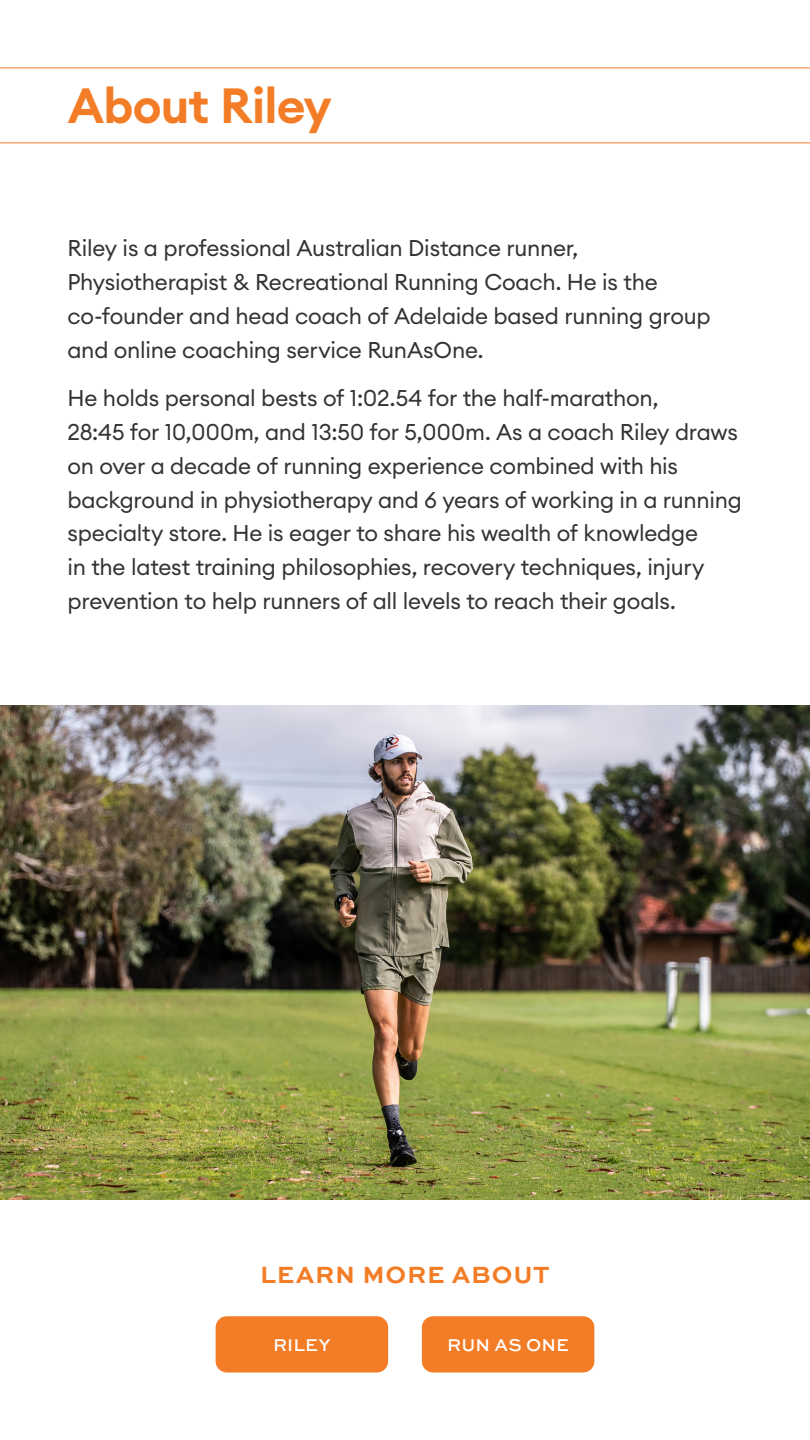
<style>
.page{position:relative;width:810px;height:1440px;background:#fff}
.page>*{position:absolute;margin:0;border:0;box-sizing:border-box;transform-origin:0 0}
.t1{font:600 48.75px "Euclid Circular A";letter-spacing:-.015em;color:#f37d26}
.t2{font:700 24.75px "Sweet Sans Pro";letter-spacing:.025em;color:#f37d26}
.t3{font:22.5px/33.8px "Euclid Circular A";letter-spacing:-.01em;color:#333}
.t4{font:500 18px "Sweet Sans Pro";letter-spacing:.005em;color:#fff}
</style>
<div class="page">
<img style="left:0;top:706px;width:810px;height:494px">
<div style="left:422px;top:1316px;width:172px;height:56px;background:#f37d26;border-radius:11px"></div>
<div style="left:216px;top:1316px;width:172px;height:56px;background:#f37d26;border-radius:11px"></div>
<hr style="left:0;top:68px;width:810px;height:1px;background:#f37d26">
<hr style="left:0;top:143px;width:810px;height:1px;background:#f37d26">
<h1 class="t1" style="left:68px;top:74px;width:265px">About Riley</h1>
<p class="t3" style="left:68px;top:231px;width:645px">Riley is a professional Australian Distance runner, Physiotherapist &amp; Recreational Running Coach. He is the co-founder and head coach of Adelaide based running group and online coaching service RunAsOne.</p>
<p class="t3" style="left:68px;top:381px;width:676px">He holds personal bests of 1:02.54 for the half-marathon,<br>28:45 for 10,000m, and 13:50 for 5,000m. As a coach Riley draws on over a decade of running experience combined with his background in physiotherapy and 6 years of working in a running specialty store. He is eager to share his wealth of knowledge<br>in the latest training philosophies, recovery techniques, injury prevention to help runners of all levels to reach their goals.</p>
<p class="t2" style="left:260px;top:1255px;width:291px">LEARN MORE ABOUT</p>
<p class="t4" style="left:273px;top:1332px;width:59px">RILEY</p>
<p class="t4" style="left:447px;top:1332px;width:123px">RUN AS ONE</p>
</div>
